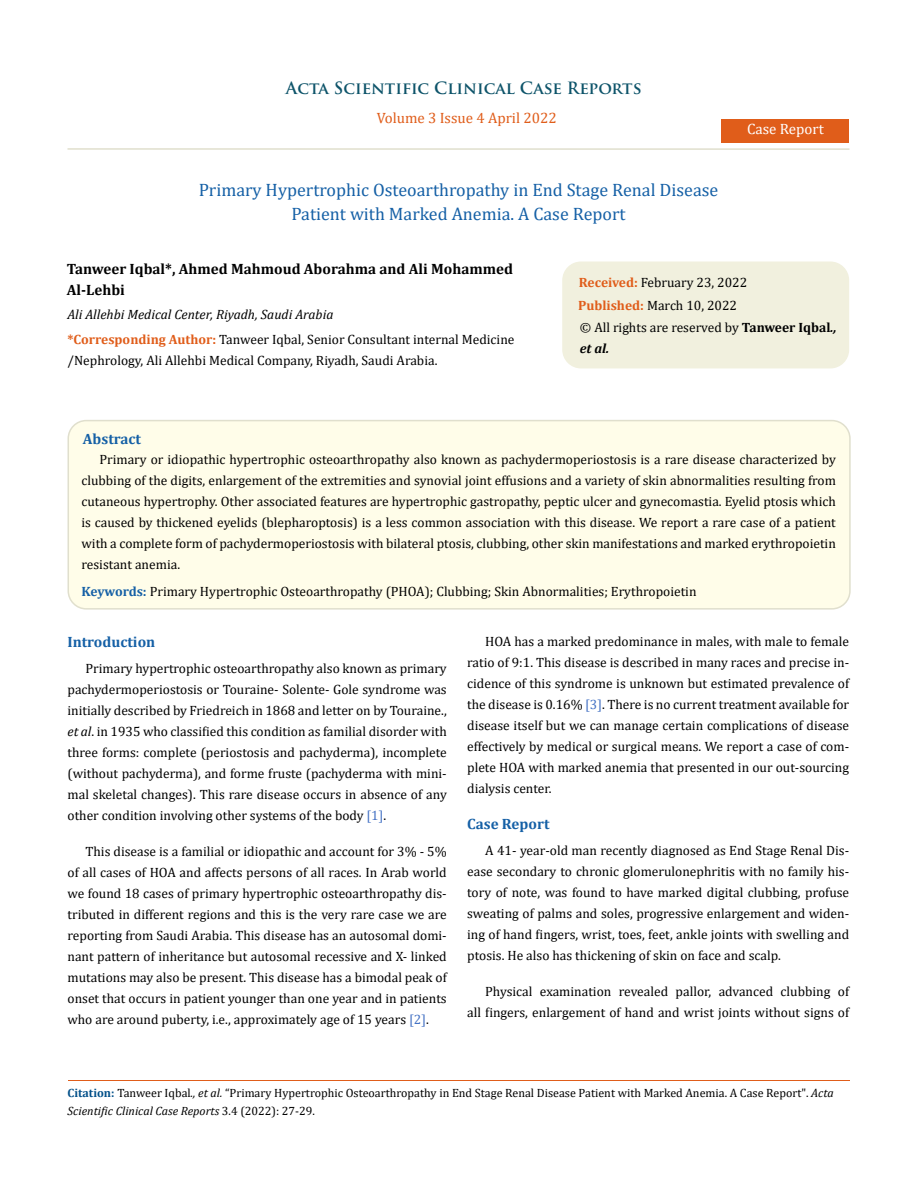
<style>
.page{position:relative;width:917px;height:1188px;background:#fff}
.page>*{position:absolute;margin:0;border:0;box-sizing:border-box;transform-origin:0 0}
.t1{font:18px/24px "Cambria";color:#1560a6;text-align:center}
.t2{font:700 16.5px "Trajan Pro";color:#0e546a}
.t3{font:700 15px/21px "Cambria";color:#000}
.t4{font:700 15px "Cambria";color:#1560a6}
.t5{font:15px "Cambria";color:#e05d1a}
.t6{font:15px "Cambria";color:#fff}
.t7{font:13.5px/21px "Cambria";color:#000;text-align:justify}
.t8{font:12px/18px "Cambria";color:#000}
.s1{font-style:italic}
.s2{font-weight:700;color:#e05d1a}
.s3{font-weight:700}
.s4{font-weight:700;font-style:italic}
.s5{font-weight:700;color:#1560a6}
.s6{color:#4472c4}
.s7{font-weight:700;color:#035089}
</style>
<div class="page">
<div style="left:721px;top:119px;width:128px;height:23px;background:#e05d1a"></div>
<div style="left:563px;top:262px;width:285px;height:106px;background:#f1f0de;border-radius:18px"></div>
<div style="left:562px;top:262px;width:287px;height:106px;border:2px solid #f1f0de;border-radius:18px"></div>
<div style="left:68px;top:421px;width:781px;height:188px;background:#fffde9;border-radius:18px"></div>
<div style="left:67px;top:420px;width:783px;height:190px;border:2px solid #e0dfcd;border-radius:18px"></div>
<hr style="left:68px;top:1081px;width:781px;height:1px;background:#e05d1a">
<hr style="left:67px;top:148px;width:782px;height:2px;background:#e0dfcd">
<p class="t2" style="left:286px;top:77px;width:357px">Acta Scientific Clinical Case Reports</p>
<p class="t5" style="left:376px;top:109px;width:182px">Volume 3 Issue 4 April 2022</p>
<p class="t6" style="left:747px;top:120px;width:78px">Case Report</p>
<h1 class="t1" style="left:199px;top:178px;width:521px">Primary Hypertrophic Osteoarthropathy in End Stage Renal Disease<br>Patient with Marked Anemia. A Case Report</h1>
<p class="t3" style="left:67px;top:258px;width:448px">Tanweer Iqbal*, Ahmed Mahmoud Aborahma and Ali Mohammed<br>Al-Lehbi</p>
<p class="t7" style="left:67px;top:302px;width:448px;line-height:24.6px"><span class="s1">Ali Allehbi Medical Center, Riyadh, Saudi Arabia<br></span><span class="s2">*Corresponding Author:</span> Tanweer Iqbal, Senior Consultant internal Medicine</p>
<p class="t7" style="left:67px;top:349px;width:371px">/Nephrology, Ali Allehbi Medical Company, Riyadh, Saudi Arabia.</p>
<p class="t7" style="left:578px;top:271px;width:171px;line-height:23px"><span class="s2">Received:</span> February 23, 2022<br><span class="s2">Published:</span> March 10, 2022</p>
<p class="t7" style="left:580px;top:316px;width:258px">© All rights are reserved by <span class="s3">Tanweer Iqbal</span><span class="s4">., et al.</span></p>
<p class="t4" style="left:83px;top:428px;width:60px">Abstract</p>
<p class="t7" style="left:81px;top:448px;width:756px;text-indent:18px">Primary or idiopathic hypertrophic osteoarthropathy also known as pachydermoperiostosis is a rare disease characterized by clubbing of the digits, enlargement of the extremities and synovial joint effusions and a variety of skin abnormalities resulting from cutaneous hypertrophy. Other associated features are hypertrophic gastropathy, peptic ulcer and gynecomastia. Eyelid ptosis which is caused by thickened eyelids (blepharoptosis) is a less common association with this disease. We report a rare case of a patient with a complete form of pachydermoperiostosis with bilateral ptosis, clubbing, other skin manifestations and marked erythropoietin resistant anemia.</p>
<p class="t7" style="left:81px;top:580px;width:616px"><span class="s5">Keywords:</span> Primary Hypertrophic Osteoarthropathy (PHOA); Clubbing; Skin Abnormalities; Erythropoietin</p>
<p class="t4" style="left:67px;top:632px;width:89px">Introduction</p>
<p class="t7" style="left:67px;top:658px;width:381px;text-indent:18px">Primary hypertrophic osteoarthropathy also known as primary pachydermoperiostosis or Touraine- Solente- Gole syndrome was initially described by Friedreich in 1868 and letter on by Touraine., <span class="s1">et al</span>. in 1935 who classified this condition as familial disorder with three forms: complete (periostosis and pachyderma), incomplete (without pachyderma), and forme fruste (pachyderma with mini&shy;mal skeletal changes). This rare disease occurs in absence of any other condition involving other systems of the body <span class="s6">[1]</span>.</p>
<p class="t7" style="left:67px;top:841px;width:381px;text-indent:18px">This disease is a familial or idiopathic and account for 3% - 5% of all cases of HOA and affects persons of all races. In Arab world we found 18 cases of primary hypertrophic osteoarthropathy dis&shy;tributed in different regions and this is the very rare case we are reporting from Saudi Arabia. This disease has an autosomal domi&shy;nant pattern of inheritance but autosomal recessive and X- linked mutations may also be present. This disease has a bimodal peak of onset that occurs in patient younger than one year and in patients who are around puberty, i.e., approximately age of 15 years <span class="s6">[2]</span>.</p>
<p class="t7" style="left:467px;top:631px;width:383px;text-indent:18px">HOA has a marked predominance in males, with male to female ratio of 9:1. This disease is described in many races and precise in&shy;cidence of this syndrome is unknown but estimated prevalence of the disease is 0.16% <span class="s6">[3]</span>. There is no current treatment available for disease itself but we can manage certain complications of disease effectively by medical or surgical means. We report a case of com&shy;plete HOA with marked anemia that presented in our out-sourcing dialysis center.</p>
<p class="t4" style="left:467px;top:813px;width:84px">Case Report</p>
<p class="t7" style="left:467px;top:840px;width:383px;text-indent:18px">A 41- year-old man recently diagnosed as End Stage Renal Dis&shy;ease secondary to chronic glomerulonephritis with no family his&shy;tory of note, was found to have marked digital clubbing, profuse sweating of palms and soles, progressive enlargement and widen&shy;ing of hand fingers, wrist, toes, feet, ankle joints with swelling and ptosis. He also has thickening of skin on face and scalp.</p>
<p class="t7" style="left:467px;top:981px;width:383px;text-align:right">Physical examination revealed pallor, advanced clubbing of<br>all fingers, enlargement of hand and wrist joints without signs of</p>
<p class="t8" style="left:68px;top:1084px;width:767px"><span class="s7">Citation:</span> Tanweer Iqbal<span class="s1">., et al.</span> “Primary Hypertrophic Osteoarthropathy in End Stage Renal Disease Patient with Marked Anemia. A Case Report". <span class="s1">Acta<br>Scientific Clinical Case Reports</span> 3.4 (2022): 27-29.</p>
</div>
